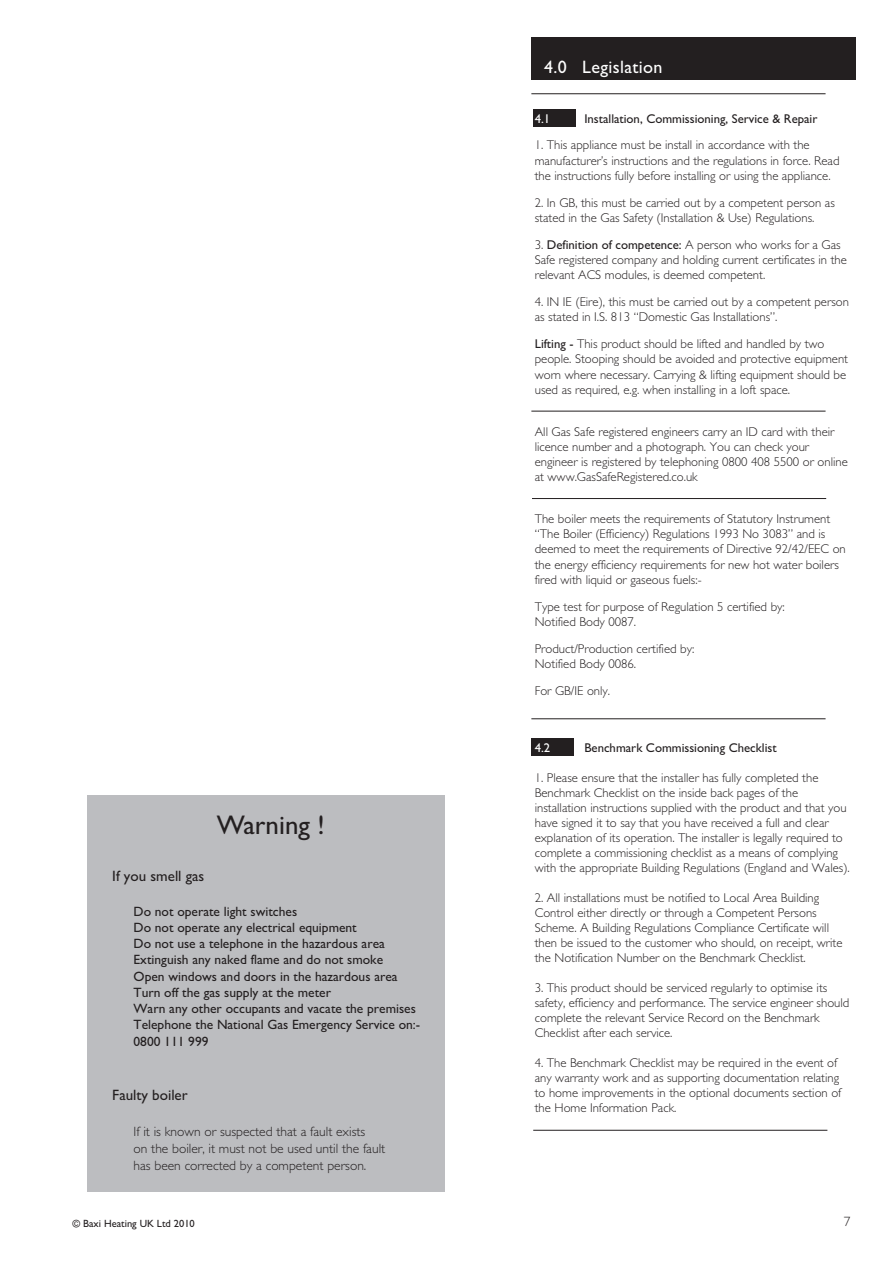
<style>
.page{position:relative;width:893px;height:1263px;background:#fff}
.page>*{position:absolute;margin:0;border:0;box-sizing:border-box;transform-origin:0 0}
.t1{font:27px "Gill Sans";color:#231f20}
.t2{font:18px "Gill Sans";letter-spacing:.02em;color:#fff}
.t3{font:15px "Gill Sans";color:#231f20}
.t4{font:13.5px/16.4px "Gill Sans";color:#231f20}
.t5{font:300 13.5px/16.6px "Gill Sans";color:#231f20}
.t6{font:300 12.75px/15px "Gill Sans";color:#231f20}
.t7{font:12.75px "Gill Sans";color:#231f20}
.t8{font:12.75px "Gill Sans";color:#fff}
.t9{font:10.5px "Gill Sans";color:#231f20}
.s1{font-weight:400}
</style>
<div class="page">
<div style="left:531px;top:37px;width:324px;height:43px;background:#231f20"></div>
<div style="left:532px;top:739px;width:42px;height:17px;background:#231f20"></div>
<div style="left:533px;top:109px;width:43px;height:17px;background:#231f20"></div>
<hr style="left:531px;top:93px;width:294px;height:1px;background:#231f20">
<hr style="left:531px;top:411px;width:294px;height:1px;background:#231f20">
<hr style="left:532px;top:498px;width:294px;height:1px;background:#231f20">
<hr style="left:531px;top:718px;width:294px;height:1px;background:#231f20">
<hr style="left:533px;top:1130px;width:294px;height:1px;background:#231f20">
<div style="left:87px;top:795px;width:358px;height:397px;background:#bcbdc0"></div>
<h2 class="t2" style="left:544px;top:61px;width:120px">4.0 Legislation</h2>
<h1 class="t1" style="left:217px;top:816px;width:110px">Warning !</h1>
<p class="t3" style="left:112px;top:870px;width:94px">If you smell gas</p>
<p class="t4" style="left:134px;top:904px;width:288px">Do not operate light switches<br>Do not operate any electrical equipment<br>Do not use a telephone in the hazardous area Extinguish any naked flame and do not smoke<br>Open windows and doors in the hazardous area Turn off the gas supply at the meter<br>Warn any other occupants and vacate the premises Telephone the National Gas Emergency Service on:- 0800 111 999</p>
<p class="t3" style="left:112px;top:1090px;width:77px">Faulty boiler</p>
<p class="t5" style="left:134px;top:1125px;width:253px">If it is known or suspected that a fault exists<br>on the boiler, it must not be used until the fault has been corrected by a competent person.</p>
<p class="t8" style="left:535px;top:114px;width:17px">4.1</p>
<p class="t7" style="left:584px;top:114px;width:235px">Installation, Commissioning, Service &amp; Repair</p>
<p class="t6" style="left:535px;top:139px;width:306px">1. This appliance must be install in accordance with the manufacturer’s instructions and the regulations in force. Read the instructions fully before installing or using the appliance.</p>
<p class="t6" style="left:535px;top:196px;width:302px">2. In GB, this must be carried out by a competent person as stated in the Gas Safety (Installation &amp; Use) Regulations.</p>
<p class="t6" style="left:535px;top:238px;width:314px">3. <span class="s1">Definition of competence:</span> A person who works for a Gas<br>Safe registered company and holding current certificates in the relevant ACS modules, is deemed competent.</p>
<p class="t6" style="left:535px;top:295px;width:316px">4. IN IE (Eire), this must be carried out by a competent person as stated in I.S. 813 “Domestic Gas Installations”.</p>
<p class="t6" style="left:535px;top:337px;width:315px"><span class="s1">Lifting -</span> This product should be lifted and handled by two people. Stooping should be avoided and protective equipment worn where necessary. Carrying &amp; lifting equipment should be used as required, e.g. when installing in a loft space.</p>
<p class="t6" style="left:535px;top:425px;width:315px">All Gas Safe registered engineers carry an ID card with their licence number and a photograph. You can check your engineer is registered by telephoning 0800 408 5500 or online at www.GasSafeRegistered.co.uk</p>
<p class="t6" style="left:535px;top:512px;width:313px">The boiler meets the requirements of Statutory Instrument “The Boiler (Efficiency) Regulations 1993 No 3083” and is deemed to meet the requirements of Directive 92/42/EEC on the energy efficiency requirements for new hot water boilers fired with liquid or gaseous fuels:-</p>
<p class="t6" style="left:535px;top:600px;width:251px">Type test for purpose of Regulation 5 certified by:<br>Notified Body 0087.</p>
<p class="t6" style="left:535px;top:642px;width:161px">Product/Production certified by:<br>Notified Body 0086.</p>
<p class="t6" style="left:535px;top:684px;width:77px">For GB/IE only.</p>
<p class="t8" style="left:535px;top:743px;width:17px">4.2</p>
<p class="t7" style="left:584px;top:743px;width:194px">Benchmark Commissioning Checklist</p>
<p class="t6" style="left:535px;top:771px;width:317px">1. Please ensure that the installer has fully completed the Benchmark Checklist on the inside back pages of the installation instructions supplied with the product and that you have signed it to say that you have received a full and clear explanation of its operation. The installer is legally required to complete a commissioning checklist as a means of complying with the appropriate Building Regulations (England and Wales).</p>
<p class="t6" style="left:535px;top:891px;width:309px">2. All installations must be notified to Local Area Building Control either directly or through a Competent Persons Scheme. A Building Regulations Compliance Certificate will then be issued to the customer who should, on receipt, write the Notification Number on the Benchmark Checklist.</p>
<p class="t6" style="left:535px;top:981px;width:316px">3. This product should be serviced regularly to optimise its safety, efficiency and performance. The service engineer should complete the relevant Service Record on the Benchmark Checklist after each service.</p>
<p class="t6" style="left:535px;top:1056px;width:308px">4. The Benchmark Checklist may be required in the event of any warranty work and as supporting documentation relating to home improvements in the optional documents section of the Home Information Pack.</p>
<p class="t9" style="left:72px;top:1220px;width:124px">© Baxi Heating UK Ltd 2010</p>
<p class="t5" style="left:844px;top:1214px;width:8px">7</p>
</div>
